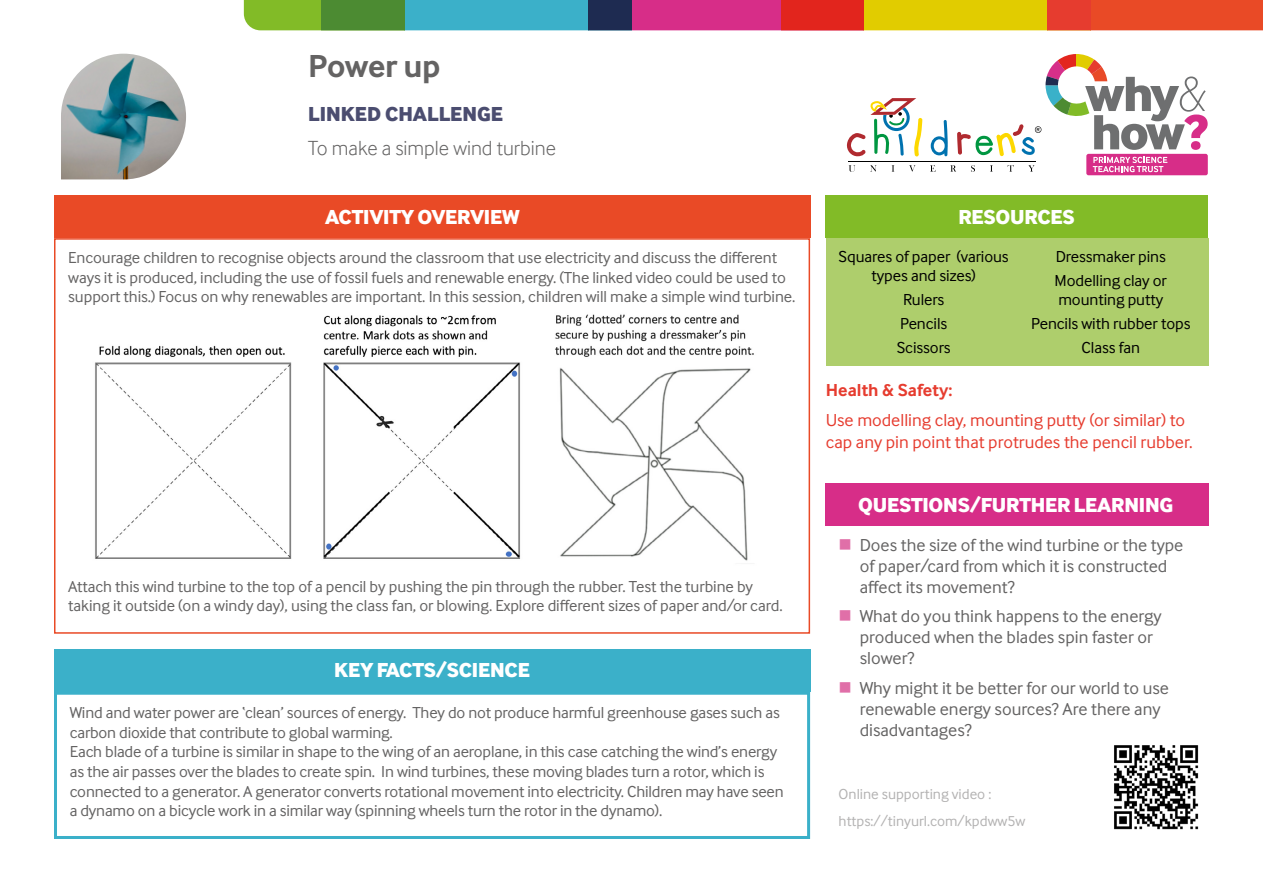
<style>
.page{position:relative;width:1263px;height:893px;background:#fff}
.page>*{position:absolute;margin:0;border:0;box-sizing:border-box;transform-origin:0 0}
.t1{font:800 51.3px/38.4px "Inter Face";letter-spacing:-.05em;color:#6e6f70}
.t2{font:700 33px "Inter Face";letter-spacing:-.01em;color:#646363}
.t3{font:800 21px "Inter Face";letter-spacing:-.01em;color:#fff}
.t4{font:300 21px "Inter Face";color:#646363}
.t5{font:800 21px "Inter Face";color:#4b4d70}
.t6{font:18px/21px "Inter Face";color:#646363}
.t7{font:18px/21.6px "Inter Face";color:#e63c2f}
.t8{font:700 18px "Inter Face";color:#e63c2f}
.t9{font:16.5px/19.5px "Inter Face";letter-spacing:-.01em;color:#646363}
.t10{font:16.5px/23.7px "Inter Face";letter-spacing:-.005em;color:#000;text-align:center}
.t11{font:15px/26.5px "Inter Face";color:#b3b2b2}
.s1{font-weight:100}
.s2{color:#d72d88}
</style>
<div class="page">
<div style="left:54px;top:649px;width:756px;height:43px;background:#3bb0c9"></div>
<img style="left:1114px;top:745px;width:85px;height:85px">
<div style="left:825px;top:196px;width:383px;height:42px;background:#82bb27"></div>
<div style="left:826px;top:483px;width:383px;height:43px;background:#d72d88"></div>
<div style="left:54px;top:238px;width:756px;height:396px;border:2px solid #e94a26"></div>
<div style="left:54px;top:692px;width:756px;height:147px;border:3px solid #3bb0c9"></div>
<svg style="left:848px;top:165px;width:7px;height:7px"></svg>
<svg style="left:870px;top:165px;width:7px;height:7px"></svg>
<svg style="left:891px;top:165px;width:3px;height:7px"></svg>
<svg style="left:909px;top:165px;width:6px;height:7px"></svg>
<svg style="left:930px;top:165px;width:5px;height:7px"></svg>
<svg style="left:950px;top:165px;width:6px;height:7px"></svg>
<svg style="left:971px;top:165px;width:4px;height:7px"></svg>
<svg style="left:990px;top:165px;width:3px;height:7px"></svg>
<svg style="left:1007px;top:165px;width:7px;height:7px"></svg>
<svg style="left:1028px;top:165px;width:7px;height:7px"></svg>
<svg style="left:931px;top:120px;width:17px;height:36px"></svg>
<hr style="left:848px;top:161px;width:187px;height:1px;background:#000">
<svg style="left:957px;top:124px;width:84px;height:32px"></svg>
<svg style="left:847px;top:98px;width:75px;height:58px"></svg>
<div style="left:244px;top:0;width:77px;height:30px;background:#82bb27"></div>
<div style="left:404px;top:0;width:184px;height:30px;background:#3bb0c9"></div>
<div style="left:321px;top:0;width:83px;height:30px;background:#4c8b32"></div>
<div style="left:632px;top:0;width:149px;height:30px;background:#d72d88"></div>
<div style="left:588px;top:0;width:44px;height:30px;background:#1e2b51"></div>
<div style="left:863px;top:0;width:185px;height:30px;background:#e1cc00"></div>
<div style="left:781px;top:0;width:82px;height:30px;background:#e2251d"></div>
<div style="left:1091px;top:0;width:172px;height:30px;background:#e94a26"></div>
<div style="left:1048px;top:0;width:43px;height:30px;background:#e63c2f"></div>
<div style="left:54px;top:196px;width:756px;height:42px;background:#e94a26"></div>
<svg style="left:61px;top:53px;width:125px;height:127px"></svg>
<div style="left:1086px;top:154px;width:122px;height:21px;background:#d72d88;border-radius:2px"></div>
<svg style="left:1093px;top:157px;width:74px;height:15px"></svg>
<svg style="left:1045px;top:54px;width:62px;height:62px"></svg>
<div style="left:826px;top:238px;width:382px;height:128px;background:#aece6c"></div>
<img style="left:95px;top:314px;width:659px;height:247px">
<h2 class="t2" style="left:308px;top:47px;width:134px">Power up</h2>
<p class="t5" style="left:308px;top:101px;width:196px">LINKED CHALLENGE</p>
<p class="t4" style="left:308px;top:136px;width:249px">To make a simple wind turbine</p>
<h1 class="t1" style="left:1085px;top:73px;width:124px">why<span class="s1">&amp; </span>how<span class="s2">?</span></h1>
<p class="t3" style="left:325px;top:204px;width:196px">ACTIVITY OVERVIEW</p>
<p class="t3" style="left:958px;top:204px;width:118px">RESOURCES</p>
<p class="t9" style="left:68px;top:248px;width:729px">Encourage children to recognise objects around the classroom that use electricity and discuss the different ways it is produced, including the use of fossil fuels and renewable energy. (The linked video could be used to support this.) Focus on why renewables are important. In this session, children will make a simple wind turbine.</p>
<p class="t9" style="left:68px;top:576px;width:716px">Attach this wind turbine to the top of a pencil by pushing the pin through the rubber. Test the turbine by taking it outside (on a windy day), using the class fan, or blowing. Explore different sizes of paper and/or card.</p>
<p class="t3" style="left:334px;top:658px;width:197px">KEY FACTS/SCIENCE</p>
<p class="t9" style="left:70px;top:703px;width:715px">Wind and water power are ‘clean’ sources of energy. They do not produce harmful greenhouse gases such as carbon dioxide that contribute to global warming.<br>Each blade of a turbine is similar in shape to the wing of an aeroplane, in this case catching the wind’s energy as the air passes over the blades to create spin. In wind turbines, these moving blades turn a rotor, which is connected to a generator. A generator converts rotational movement into electricity. Children may have seen a dynamo on a bicycle work in a similar way (spinning wheels turn the rotor in the dynamo).</p>
<p class="t10" style="left:839px;top:247px;width:172px;line-height:19.5px">Squares of paper (various types and sizes)</p>
<p class="t10" style="left:897px;top:288px;width:55px">Rulers<br>Pencils<br>Scissors</p>
<p class="t10" style="left:1054px;top:244px;width:114px;text-align:left">Dressmaker pins<br>Modelling clay or</p>
<p class="t10" style="left:1031px;top:288px;width:161px">mounting putty<br>Pencils with rubber tops<br>Class fan</p>
<p class="t8" style="left:826px;top:380px;width:128px">Health &amp; Safety:</p>
<p class="t7" style="left:826px;top:409px;width:368px">Use modelling clay, mounting putty (or similar) to cap any pin point that protrudes the pencil rubber.</p>
<p class="t3" style="left:858px;top:492px;width:317px">QUESTIONS/FURTHER LEARNING</p>
<p class="t6" style="left:860px;top:534px;width:325px">Does the size of the wind turbine or the type of paper/card from which it is constructed affect its movement?</p>
<p class="t6" style="left:860px;top:605px;width:303px">What do you think happens to the energy produced when the blades spin faster or slower?</p>
<p class="t6" style="left:860px;top:677px;width:311px">Why might it be better for our world to use renewable energy sources? Are there any disadvantages?</p>
<p class="t11" style="left:839px;top:781px;width:188px">Online supporting video : https://tinyurl.com/kpdww5w</p>
</div>
